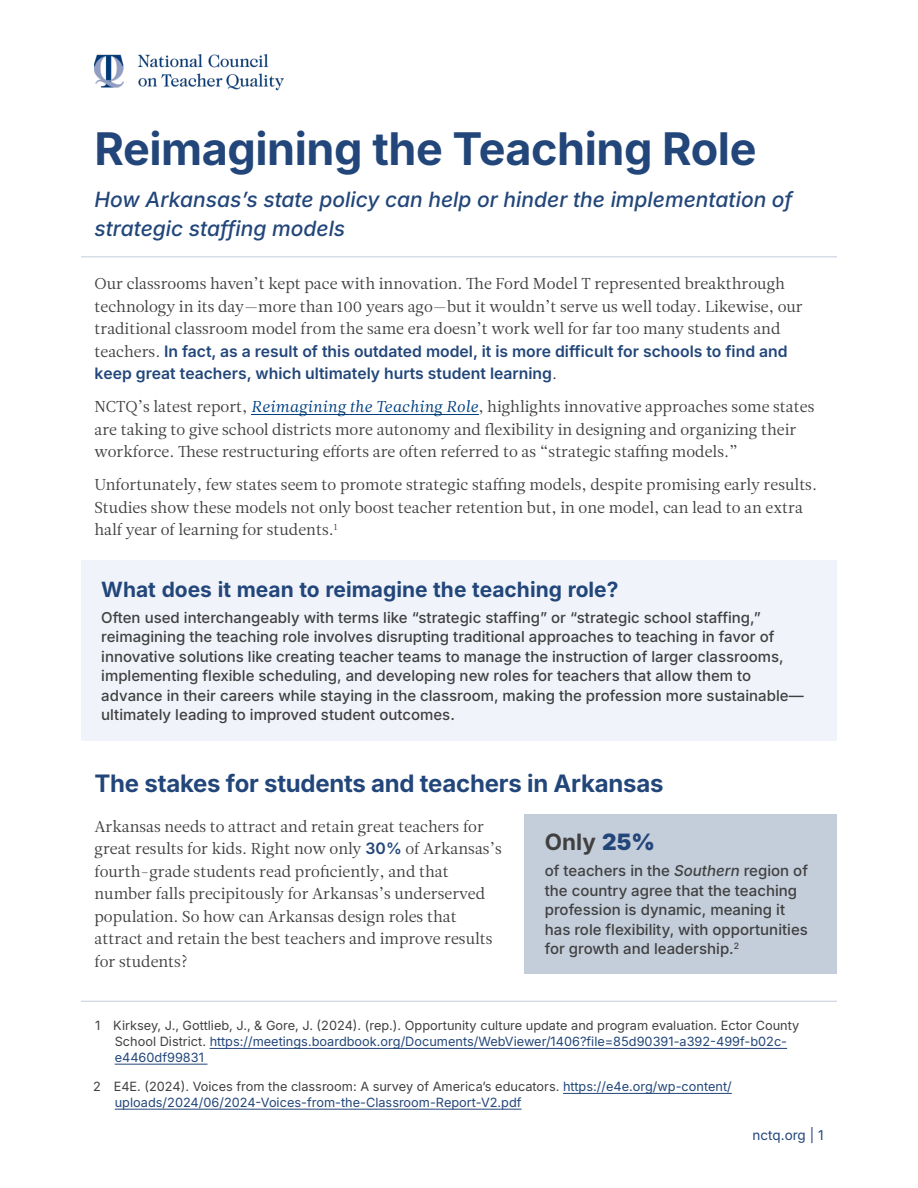
<style>
.page{position:relative;width:918px;height:1188px;background:#fff}
.page>*{position:absolute;margin:0;border:0;box-sizing:border-box;transform-origin:0 0}
.t1{font:700 45px "Inter";letter-spacing:-.01em;color:#22467a}
.t2{font:700 24px "Inter";letter-spacing:-.01em;color:#22467a}
.t3{font:700 22.5px "Inter";color:#404040}
.t4{font:italic 500 21px/28.5px "Inter";color:#22467a}
.t5{font:700 21px "Inter";color:#22467a}
.t6{font:15.75px/22.5px "Leitura News Roman 1";color:#404040}
.t7{font:600 15.75px/22.5px "Inter";color:#22467a}
.t8{font:500 15px/19.5px "Inter";color:#404040}
.t9{font:13.5px "Inter";color:#22467a}
.t10{font:12.75px/15.8px "Inter";color:#404040}
.t11{font:12.75px/15.8px "Inter";color:#22467a}
.s1{font-family:"Leitura News Roman 1";font-weight:400;color:#404040}
.s2{font-family:"Leitura News Italic 1";color:#004080}
.s3{font-family:"Inter";font-weight:600;color:#22467a}
.s4{font-weight:900;color:#22467a}
.s5{font-style:italic}
.s6{color:#22467a}
.s7{color:#404040}
</style>
<div class="page">
<img style="left:94px;top:54px;width:190px;height:36px">
<hr style="left:81px;top:256px;width:756px;height:1px;background:#c4cdda">
<hr style="left:251px;top:414px;width:227px;height:1px;background:#004080">
<div style="left:81px;top:560px;width:756px;height:181px;background:#f0f3fa"></div>
<div style="left:525px;top:815px;width:312px;height:159px;background:#c4cdda"></div>
<hr style="left:81px;top:1001px;width:756px;height:1px;background:#c4cdda">
<hr style="left:210px;top:1048px;width:577px;height:1px;background:#22467a">
<hr style="left:115px;top:1064px;width:92px;height:1px;background:#22467a">
<hr style="left:563px;top:1093px;width:169px;height:1px;background:#22467a">
<hr style="left:115px;top:1109px;width:407px;height:1px;background:#22467a">
<h1 class="t1" style="left:94px;top:115px;width:664px">Reimagining the Teaching Role</h1>
<h3 class="t4" style="left:94px;top:185px;width:700px">How Arkansas’s state policy can help or hinder the implementation of strategic staffing models</h3>
<p class="t6" style="left:94px;top:273px;width:710px">Our classrooms haven’t kept pace with innovation. The Ford Model T represented breakthrough technology in its day—more than 100 years ago—but it wouldn’t serve us well today. Likewise, our traditional classroom model from the same era doesn’t work well for far too many students and</p>
<p class="t7" style="left:94px;top:339px;width:695px"><span class="s1">teachers.</span> In fact, as a result of this outdated model, it is more difficult for schools to find and keep great teachers, which ultimately hurts student learning<span class="s1">.</span></p>
<p class="t6" style="left:94px;top:395px;width:721px">NCTQ’s latest report, <span class="s2">Reimagining the Teaching Role</span>, highlights innovative approaches some states are taking to give school districts more autonomy and flexibility in designing and organizing their workforce. These restructuring efforts are often referred to as “strategic staffing models.”</p>
<p class="t6" style="left:94px;top:474px;width:724px">Unfortunately, few states seem to promote strategic staffing models, despite promising early results.<br>Studies show these models not only boost teacher retention but, in one model, can lead to an extra half year of learning for students.<sup>1</sup></p>
<h3 class="t5" style="left:101px;top:573px;width:519px">What does it mean to reimagine the teaching role?</h3>
<p class="t8" style="left:101px;top:607px;width:704px">Often used interchangeably with terms like “strategic staffing” or “strategic school staffing,” reimagining the teaching role involves disrupting traditional approaches to teaching in favor of innovative solutions like creating teacher teams to manage the instruction of larger classrooms, implementing flexible scheduling, and developing new roles for teachers that allow them to advance in their careers while staying in the classroom, making the profession more sustainable— ultimately leading to improved student outcomes.</p>
<h2 class="t2" style="left:94px;top:765px;width:571px">The stakes for students and teachers in Arkansas</h2>
<p class="t6" style="left:94px;top:815px;width:409px">Arkansas needs to attract and retain great teachers for great results for kids. Right now only <span class="s3">30%</span> of Arkansas’s fourth-grade students read proficiently, and that number falls precipitously for Arkansas’s underserved population. So how can Arkansas design roles that attract and retain the best teachers and improve results for students?</p>
<h3 class="t3" style="left:545px;top:825px;width:112px">Only <span class="s4">25%</span></h3>
<p class="t8" style="left:545px;top:860px;width:265px">of teachers in the <span class="s5">Southern</span> region of the country agree that the teaching profession is dynamic, meaning it has role flexibility, with opportunities for growth and leadership.<sup>2</sup></p>
<p class="t10" style="left:115px;top:1018px;width:686px;text-indent:-19px">1 Kirksey, J., Gottlieb, J., &amp; Gore, J. (2024). (rep.). Opportunity culture update and program evaluation. Ector County<br>School District. <span class="s6">https://meetings.boardbook.org/Documents/WebViewer/1406?file=85d90391-a392-499f-b02c&shy;e4460df99831</span></p>
<p class="t11" style="left:115px;top:1078px;width:619px;text-indent:-22px"><span class="s7">2 E4E. (2024). Voices from the classroom: A survey of America’s educators.</span> https://e4e.org/wp-content/ uploads/2024/06/2024-Voices-from-the-Classroom-Report-V2.pdf</p>
<p class="t9" style="left:753px;top:1125px;width:72px">nctq.org | 1</p>
</div>
